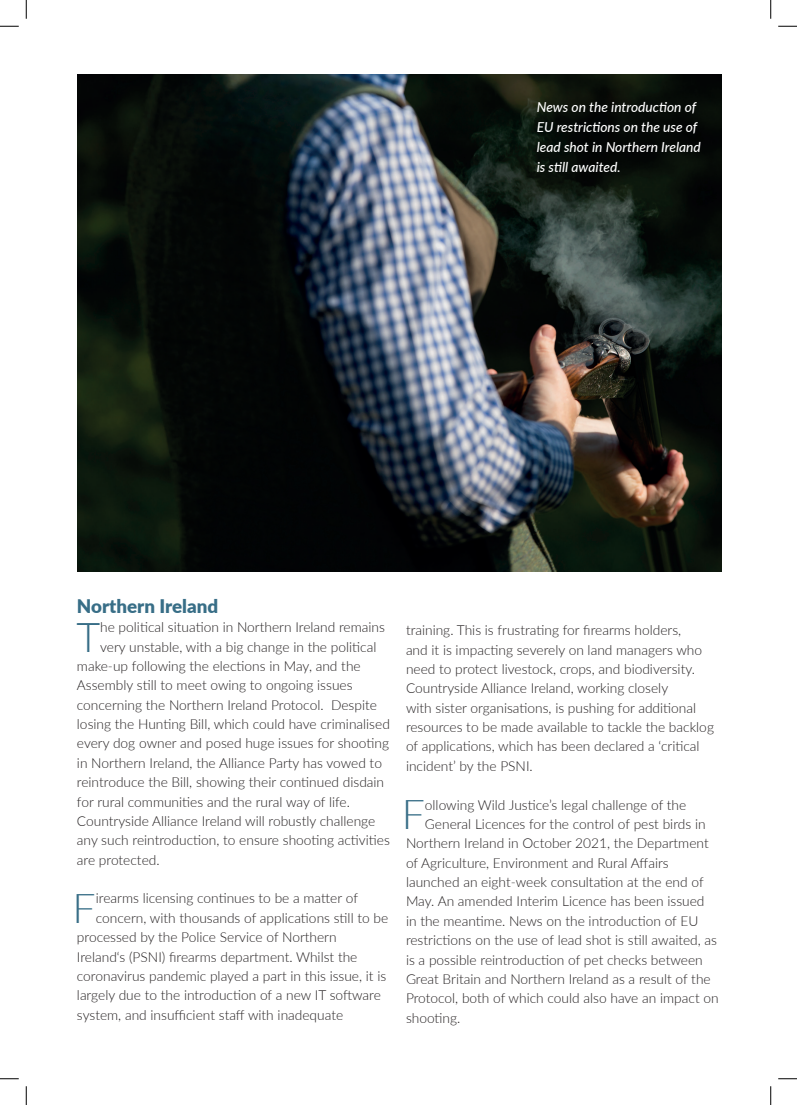
<style>
.page{position:relative;width:797px;height:1105px;background:#fff}
.page>*{position:absolute;margin:0;border:0;box-sizing:border-box;transform-origin:0 0}
.t1{font:300 41.12px "Lato";color:#386e87}
.t2{font:900 18.75px "Lato";color:#386e87}
.t3{font:300 13.75px/19.4px "Lato";color:#231f20}
.t4{font:italic 500 13.75px/20px "Lato";color:#fff}
</style>
<div class="page">
<img style="left:78px;top:75px;width:643px;height:496px">
<svg style="left:0;top:25px;width:19px;height:2px"></svg>
<svg style="left:778px;top:25px;width:19px;height:2px"></svg>
<svg style="left:0;top:1078px;width:19px;height:1px"></svg>
<svg style="left:778px;top:1078px;width:19px;height:1px"></svg>
<svg style="left:25px;top:0;width:2px;height:19px"></svg>
<svg style="left:25px;top:1086px;width:2px;height:19px"></svg>
<svg style="left:770px;top:0;width:1px;height:19px"></svg>
<svg style="left:770px;top:1086px;width:1px;height:19px"></svg>
<p class="t4" style="left:536px;top:96px;width:166px">News on the introduction of<br>EU restrictions on the use of lead shot in Northern Ireland is still awaited.</p>
<h2 class="t2" style="left:77px;top:592px;width:143px">Northern Ireland</h2>
<h1 class="t1" style="left:76px;top:608px;width:25px">T</h1>
<p class="t3" style="left:100px;top:617px;width:286px">he political situation in Northern Ireland remains</p>
<p class="t3" style="left:100px;top:636px;width:278px">very unstable, with a big change in the political</p>
<p class="t3" style="left:77px;top:656px;width:285px">make-up following the elections in May, and the</p>
<p class="t3" style="left:77px;top:675px;width:277px">Assembly still to meet owing to ongoing issues</p>
<p class="t3" style="left:77px;top:694px;width:301px">concerning the Northern Ireland Protocol. Despite</p>
<p class="t3" style="left:77px;top:714px;width:314px">losing the Hunting Bill, which could have criminalised</p>
<p class="t3" style="left:77px;top:733px;width:313px">every dog owner and posed huge issues for shooting</p>
<p class="t3" style="left:77px;top:753px;width:306px">in Northern Ireland, the Alliance Party has vowed to</p>
<p class="t3" style="left:77px;top:772px;width:309px">reintroduce the Bill, showing their continued disdain</p>
<p class="t3" style="left:77px;top:791px;width:274px">for rural communities and the rural way of life.</p>
<p class="t3" style="left:77px;top:811px;width:300px">Countryside Alliance Ireland will robustly challenge</p>
<p class="t3" style="left:77px;top:830px;width:314px">any such reintroduction, to ensure shooting activities</p>
<p class="t3" style="left:77px;top:849px;width:84px">are protected.</p>
<h1 class="t1" style="left:73px;top:879px;width:25px">F</h1>
<p class="t3" style="left:96px;top:888px;width:263px">irearms licensing continues to be a matter of</p>
<p class="t3" style="left:96px;top:908px;width:294px">concern, with thousands of applications still to be</p>
<p class="t3" style="left:77px;top:927px;width:261px">processed by the Police Service of Northern</p>
<p class="t3" style="left:77px;top:946px;width:282px">Ireland‘s (PSNI) firearms department. Whilst the</p>
<p class="t3" style="left:77px;top:966px;width:311px">coronavirus pandemic played a part in this issue, it is</p>
<p class="t3" style="left:77px;top:985px;width:305px">largely due to the introduction of a new IT software</p>
<p class="t3" style="left:77px;top:1004px;width:268px">system, and insufficient staff with inadequate</p>
<p class="t3" style="left:406px;top:620px;width:309px">training. This is frustrating for firearms holders,<br>and it is impacting severely on land managers who need to protect livestock, crops, and biodiversity.<br>Countryside Alliance Ireland, working closely<br>with sister organisations, is pushing for additional resources to be made available to tackle the backlog of applications, which has been declared a ‘critical incident’ by the PSNI.</p>
<h1 class="t1" style="left:401px;top:786px;width:25px">F</h1>
<p class="t3" style="left:425px;top:794px;width:263px">ollowing Wild Justice’s legal challenge of the</p>
<p class="t3" style="left:425px;top:814px;width:282px">General Licences for the control of pest birds in</p>
<p class="t3" style="left:406px;top:833px;width:304px">Northern Ireland in October 2021, the Department</p>
<p class="t3" style="left:406px;top:853px;width:264px">of Agriculture, Environment and Rural Affairs</p>
<p class="t3" style="left:406px;top:872px;width:299px">launched an eight-week consultation at the end of</p>
<p class="t3" style="left:406px;top:891px;width:300px">May. An amended Interim Licence has been issued</p>
<p class="t3" style="left:406px;top:911px;width:294px">in the meantime. News on the introduction of EU</p>
<p class="t3" style="left:406px;top:930px;width:312px">restrictions on the use of lead shot is still awaited, as</p>
<p class="t3" style="left:406px;top:949px;width:298px">is a possible reintroduction of pet checks between</p>
<p class="t3" style="left:406px;top:969px;width:306px">Great Britain and Northern Ireland as a result of the</p>
<p class="t3" style="left:406px;top:988px;width:314px">Protocol, both of which could also have an impact on</p>
<p class="t3" style="left:406px;top:1007px;width:56px">shooting.</p>
</div>
